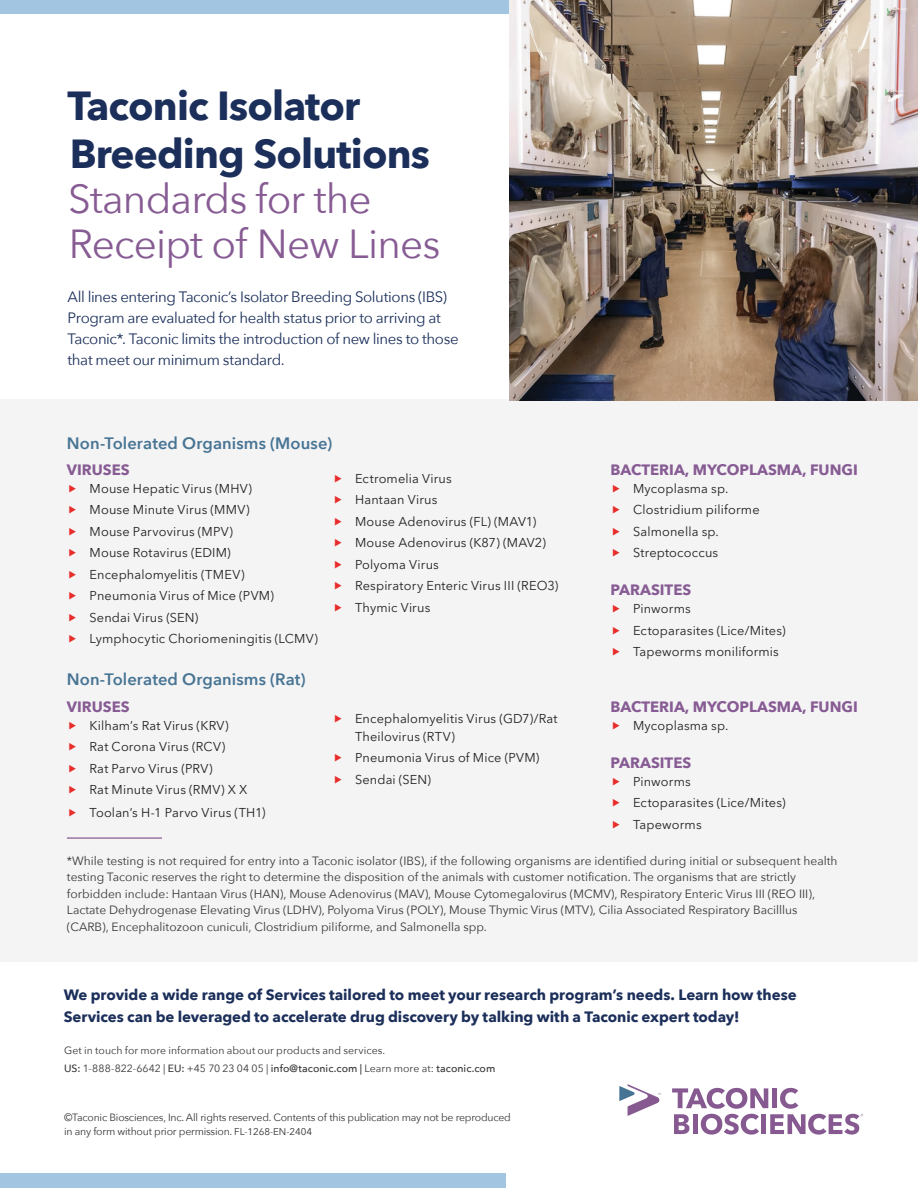
<style>
.page{position:relative;width:918px;height:1188px;background:#fff}
.page>*{position:absolute;margin:0;border:0;box-sizing:border-box;transform-origin:0 0}
.Flyer_Title{font:700 40.5px/46px "Avenir Next";letter-spacing:-.02em;color:#1b2f5a}
.Body_Copy{font:600 16.5px "Avenir Next";letter-spacing:.005em;color:#477493}
.SUBHEAD{font:15px/21px "Avenir Next";letter-spacing:-.025em;color:#1b2f5a}
.SUBHEAD-2{font:700 15px/22.5px "Avenir Next";letter-spacing:-.005em;color:#1b2f5a}
.inVentiv_Default_Style{font:700 15px "Avenir Next";color:#875b93}
.t1{font:12.75px/18px "Avenir Next LT Pro";letter-spacing:.01em;color:#231f20}
.inVentiv_Default_Style-2{font:12px/16.5px "Avenir Next";color:#383738}
.References_Copyright{font:10.5px "Avenir Next";letter-spacing:-.02em;color:#383738}
.Body_Copy-2{font:10.5px/18px "Avenir Next";letter-spacing:.005em;color:#383738}
.s1{font-weight:400;color:#875b93}
.s2{font-family:"Avenir Next";font-size:13.5px;color:#323031}
.s3{font-weight:500}
.s4{font-size:9.75px;color:#323031}
</style>
<div class="page">
<svg style="left:672px;top:1088px;width:191px;height:47px"></svg>
<svg style="left:619px;top:1084px;width:42px;height:32px"></svg>
<div style="left:0;top:400px;width:918px;height:562px;background:#f4f4f5"></div>
<hr style="left:67px;top:837px;width:95px;height:2px;background:#875b93">
<div style="left:0;top:0;width:580px;height:13px;background:#a2c6e1"></div>
<img style="left:510px;top:0;width:408px;height:400px">
<div style="left:0;top:1174px;width:505px;height:14px;background:#a2c6e1"></div>
<p class="Flyer_Title" style="left:68px;top:83px;width:374px">Taconic Isolator<br>Breeding Solutions<br><span class="s1">Standards for the<br>Receipt of New Lines</span></p>
<p class="SUBHEAD" style="left:68px;top:286px;width:393px">All lines entering Taconic’s Isolator Breeding Solutions (IBS)<br>Program are evaluated for health status prior to arriving at Taconic*. Taconic limits the introduction of new lines to those that meet our minimum standard.</p>
<p class="Body_Copy" style="left:67px;top:429px;width:267px">Non-Tolerated Organisms (Mouse)</p>
<p class="inVentiv_Default_Style" style="left:67px;top:456px;width:64px">VIRUSES</p>
<p class="t1" style="left:90px;top:479px;width:164px">Mouse Hepatic Virus (MHV)</p>
<p class="t1" style="left:90px;top:501px;width:162px">Mouse Minute Virus (MMV)</p>
<p class="t1" style="left:90px;top:522px;width:145px">Mouse Parvovirus (MPV)</p>
<p class="t1" style="left:90px;top:544px;width:143px">Mouse Rotavirus (EDIM)</p>
<p class="t1" style="left:90px;top:565px;width:157px">Encephalomyelitis (TMEV)</p>
<p class="t1" style="left:90px;top:587px;width:186px">Pneumonia Virus of Mice (PVM)</p>
<p class="t1" style="left:90px;top:608px;width:110px">Sendai Virus (SEN)</p>
<p class="t1" style="left:90px;top:630px;width:230px">Lymphocytic Choriomeningitis (LCMV)</p>
<p class="Body_Copy" style="left:67px;top:665px;width:240px">Non-Tolerated Organisms (Rat)</p>
<p class="inVentiv_Default_Style" style="left:67px;top:694px;width:64px">VIRUSES</p>
<p class="t1" style="left:90px;top:716px;width:141px">Kilham’s Rat Virus (KRV)</p>
<p class="t1" style="left:90px;top:738px;width:137px">Rat Corona Virus (RCV)</p>
<p class="t1" style="left:90px;top:759px;width:125px">Rat Parvo Virus (PRV)</p>
<p class="t1" style="left:90px;top:781px;width:159px">Rat Minute Virus (RMV) X X</p>
<p class="t1" style="left:90px;top:804px;width:177px">Toolan’s H-1 Parvo Virus (TH1<span class="s2">)</span></p>
<p class="t1" style="left:355px;top:469px;width:98px">Ectromelia Virus</p>
<p class="t1" style="left:355px;top:491px;width:84px">Hantaan Virus</p>
<p class="t1" style="left:355px;top:512px;width:183px">Mouse Adenovirus (FL) (MAV1)</p>
<p class="t1" style="left:355px;top:534px;width:192px">Mouse Adenovirus (K87) (MAV2)</p>
<p class="t1" style="left:355px;top:555px;width:85px">Polyoma Virus</p>
<p class="t1" style="left:355px;top:577px;width:205px">Respiratory Enteric Virus III (REO3)</p>
<p class="t1" style="left:355px;top:598px;width:77px">Thymic Virus</p>
<p class="t1" style="left:355px;top:710px;width:204px">Encephalomyelitis Virus (GD7)/Rat<br>Theilovirus (RTV)</p>
<p class="t1" style="left:355px;top:749px;width:186px">Pneumonia Virus of Mice (PVM)</p>
<p class="t1" style="left:355px;top:771px;width:77px">Sendai (SEN)</p>
<p class="inVentiv_Default_Style" style="left:610px;top:456px;width:249px">BACTERIA, MYCOPLASMA, FUNGI</p>
<p class="t1" style="left:633px;top:479px;width:97px">Mycoplasma sp.</p>
<p class="t1" style="left:633px;top:501px;width:128px">Clostridium piliforme</p>
<p class="t1" style="left:633px;top:522px;width:87px">Salmonella sp.</p>
<p class="t1" style="left:633px;top:544px;width:87px">Streptococcus</p>
<p class="inVentiv_Default_Style" style="left:610px;top:577px;width:82px">PARASITES</p>
<p class="t1" style="left:633px;top:600px;width:59px">Pinworms</p>
<p class="t1" style="left:633px;top:621px;width:154px">Ectoparasites (Lice/Mites)</p>
<p class="t1" style="left:633px;top:643px;width:147px">Tapeworms moniliformis</p>
<p class="inVentiv_Default_Style" style="left:610px;top:694px;width:249px">BACTERIA, MYCOPLASMA, FUNGI</p>
<p class="t1" style="left:633px;top:716px;width:97px">Mycoplasma sp.</p>
<p class="inVentiv_Default_Style" style="left:610px;top:750px;width:82px">PARASITES</p>
<p class="t1" style="left:633px;top:772px;width:59px">Pinworms</p>
<p class="t1" style="left:633px;top:794px;width:154px">Ectoparasites (Lice/Mites)</p>
<p class="t1" style="left:633px;top:815px;width:70px">Tapeworms</p>
<p class="inVentiv_Default_Style-2" style="left:67px;top:852px;width:772px">*While testing is not required for entry into a Taconic isolator (IBS), if the following organisms are identified during initial or subsequent health testing Taconic reserves the right to determine the disposition of the animals with customer notification. The organisms that are strictly forbidden include: Hantaan Virus (HAN), Mouse Adenovirus (MAV), Mouse Cytomegalovirus (MCMV), Respiratory Enteric Virus III (REO III), Lactate Dehydrogenase Elevating Virus (LDHV), Polyoma Virus (POLY), Mouse Thymic Virus (MTV), Cilia Associated Respiratory Bacilllus (CARB), Encephalitozoon cuniculi, Clostridium piliforme, and Salmonella spp.</p>
<p class="SUBHEAD-2" style="left:64px;top:983px;width:734px">We provide a wide range of Services tailored to meet your research program’s needs. Learn how these<br>Services can be leveraged to accelerate drug discovery by talking with a Taconic expert today!</p>
<p class="Body_Copy-2" style="left:64px;top:1041px;width:433px">Get in touch for more information about our products and services.<br><span class="s3">US:</span> 1-888-822-6642 | <span class="s3">EU:</span> +45 70 23 04 05 | <span class="s3">info@taconic.com |</span> Learn more at: <span class="s3">taconic.com</span></p>
<p class="References_Copyright" style="left:64px;top:1109px;width:448px">©Taconic Biosciences, Inc. All rights reserved. Contents of this publication may not be reproduced</p>
<p class="References_Copyright" style="left:64px;top:1122px;width:250px">in any form without prior permission. <span class="s4">FL-1268-EN-2404</span></p>
</div>
